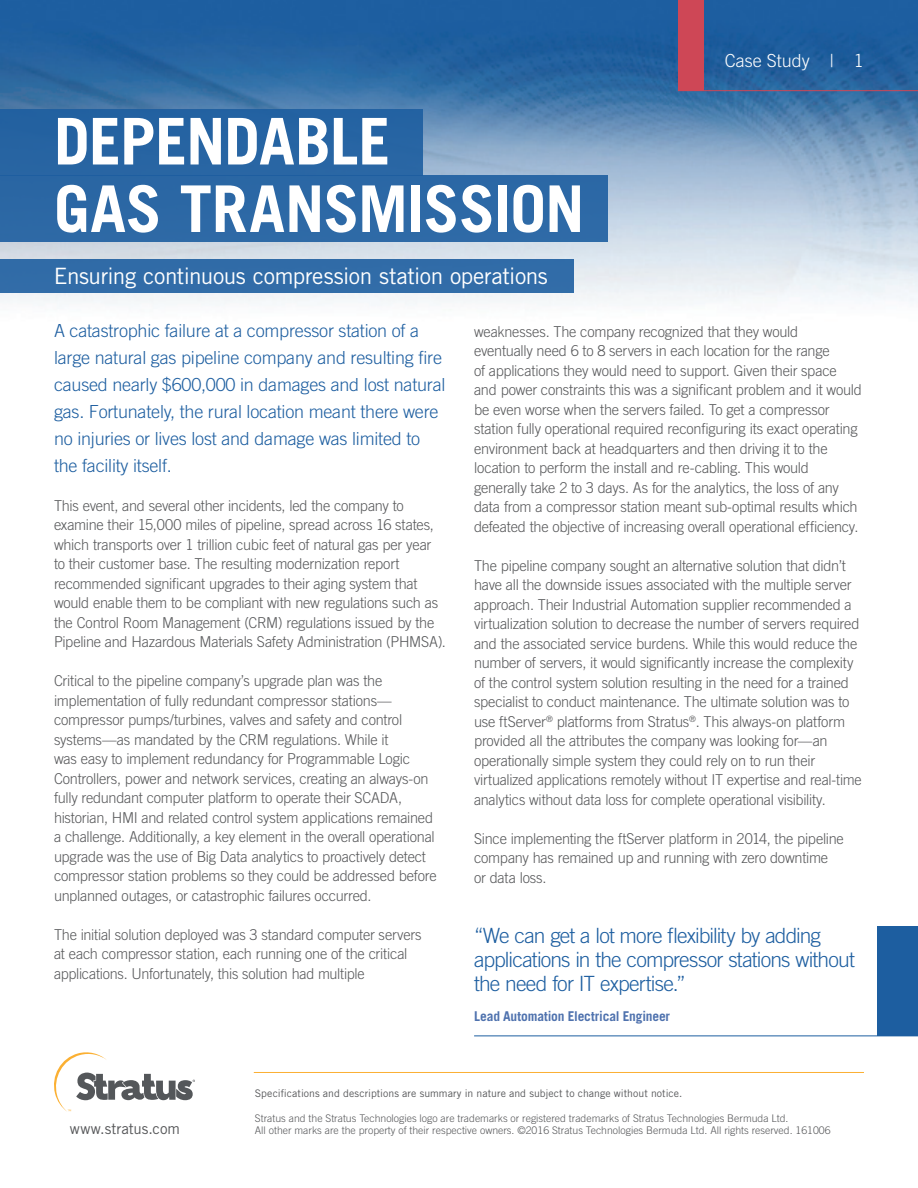
<style>
.page{position:relative;width:918px;height:1188px;background:#fff}
.page>*{position:absolute;margin:0;border:0;box-sizing:border-box;transform-origin:0 0}
.t1{font:700 64.5px/67.5px "Trade Gothic LT Std";letter-spacing:-.015em;color:#fff}
.t2{font:22.5px "Trade Gothic LT Std";letter-spacing:-.015em;color:#fff}
.t3{font:300 21px/24px "Trade Gothic LT Std";letter-spacing:-.04em;color:#1d5ea0}
.t4{font:300 18px/27px "Trade Gothic LT Std";letter-spacing:-.01em;color:#1d5ea0}
.t5{font:300 18px "Trade Gothic LT Std";color:#fff}
.t6{font:300 15px/19.5px "Trade Gothic LT Std";letter-spacing:-.015em;color:#57585a}
.t7{font:300 15px/19.5px "Trade Gothic LT Std";letter-spacing:-.015em;color:#57585a;scale:.96 1}
.t8{font:15px "Trade Gothic LT Std";letter-spacing:-.005em;color:#57585a}
.t9{font:700 13.5px "Trade Gothic LT Std";letter-spacing:-.01em;color:#4f72ae}
.t10{font:300 10.5px/12px "Trade Gothic LT Std";color:#57585a}
.t11{font:10.5px "Trade Gothic LT Std";letter-spacing:.005em;color:#57585a}
</style>
<div class="page">
<img style="left:0;top:0;width:918px;height:304px">
<div style="left:678px;top:0;width:25px;height:90px;background:#ce4756"></div>
<hr style="left:678px;top:90px;width:240px;height:1px;background:#ce4756">
<div style="left:0;top:175px;width:608px;height:67px;background:#2c68a5"></div>
<div style="left:0;top:109px;width:422px;height:67px;background:#2664a2"></div>
<div style="left:0;top:259px;width:573px;height:34px;background:#316ca8"></div>
<div style="left:878px;top:927px;width:40px;height:109px;background:#1d5ea0"></div>
<hr style="left:474px;top:1036px;width:444px;height:1px;background:#1d5ea0">
<svg style="left:54px;top:1052px;width:141px;height:60px"></svg>
<hr style="left:254px;top:1072px;width:610px;height:1px;background:#fbb033">
<p class="t5" style="left:725px;top:50px;width:141px">Case Study | 1</p>
<h1 class="t1" style="left:54px;top:107px;width:532px">DEPENDABLE<br>GAS TRANSMISSION</h1>
<h2 class="t2" style="left:54px;top:263px;width:495px">Ensuring continuous compression station operations</h2>
<p class="t4" style="left:54px;top:317px;width:393px">A catastrophic failure at a compressor station of a large natural gas pipeline company and resulting fire caused nearly $600,000 in damages and lost natural gas. Fortunately, the rural location meant there were no injuries or lives lost and damage was limited to the facility itself.</p>
<p class="t6" style="left:54px;top:496px;width:393px">This event, and several other incidents, led the company to examine their 15,000 miles of pipeline, spread across 16 states, which transports over 1 trillion cubic feet of natural gas per year to their customer base. The resulting modernization report recommended significant upgrades to their aging system that would enable them to be compliant with new regulations such as the Control Room Management (CRM) regulations issued by the Pipeline and Hazardous Materials Safety Administration (PHMSA).</p>
<p class="t6" style="left:54px;top:671px;width:384px">Critical to the pipeline company’s upgrade plan was the implementation of fully redundant compressor stations— compressor pumps/turbines, valves and safety and control systems—as mandated by the CRM regulations. While it<br>was easy to implement redundancy for Programmable Logic Controllers, power and network services, creating an always-on fully redundant computer platform to operate their SCADA, historian, HMI and related control system applications remained a challenge. Additionally, a key element in the overall operational upgrade was the use of Big Data analytics to proactively detect compressor station problems so they could be addressed before unplanned outages, or catastrophic failures occurred.</p>
<p class="t6" style="left:54px;top:925px;width:369px">The initial solution deployed was 3 standard computer servers at each compressor station, each running one of the critical applications. Unfortunately, this solution had multiple</p>
<p class="t7" style="left:474px;top:322px;width:405px">weaknesses. The company recognized that they would<br>eventually need 6 to 8 servers in each location for the range<br>of applications they would need to support. Given their space and power constraints this was a significant problem and it would be even worse when the servers failed. To get a compressor station fully operational required reconfiguring its exact operating environment back at headquarters and then driving it to the location to perform the install and re-cabling. This would generally take 2 to 3 days. As for the analytics, the loss of any data from a compressor station meant sub-optimal results which defeated the objective of increasing overall operational efficiency.</p>
<p class="t6" style="left:474px;top:556px;width:389px">The pipeline company sought an alternative solution that didn’t have all the downside issues associated with the multiple server approach. Their Industrial Automation supplier recommended a virtualization solution to decrease the number of servers required and the associated service burdens. While this would reduce the number of servers, it would significantly increase the complexity of the control system solution resulting in the need for a trained specialist to conduct maintenance. The ultimate solution was to use ftServer<sup>®</sup> platforms from Stratus<sup>®</sup>. This always-on platform provided all the attributes the company was looking for—an operationally simple system they could rely on to run their virtualized applications remotely without IT expertise and real-time analytics without data loss for complete operational visibility.</p>
<p class="t6" style="left:474px;top:829px;width:371px">Since implementing the ftServer platform in 2014, the pipeline company has remained up and running with zero downtime or data loss.</p>
<h3 class="t3" style="left:474px;top:924px;width:382px">“We can get a lot more flexibility by adding applications in the compressor stations without the need for IT expertise.”</h3>
<p class="t9" style="left:474px;top:1008px;width:197px">Lead Automation Electrical Engineer</p>
<p class="t8" style="left:70px;top:1119px;width:112px">www.stratus.com</p>
<p class="t11" style="left:255px;top:1087px;width:429px">Specifications and descriptions are summary in nature and subject to change without notice.</p>
<p class="t10" style="left:255px;top:1112px;width:577px">Stratus and the Stratus Technologies logo are trademarks or registered trademarks of Stratus Technologies Bermuda Ltd.<br>All other marks are the property of their respective owners. ©2016 Stratus Technologies Bermuda Ltd. All rights reserved. 161006</p>
</div>
